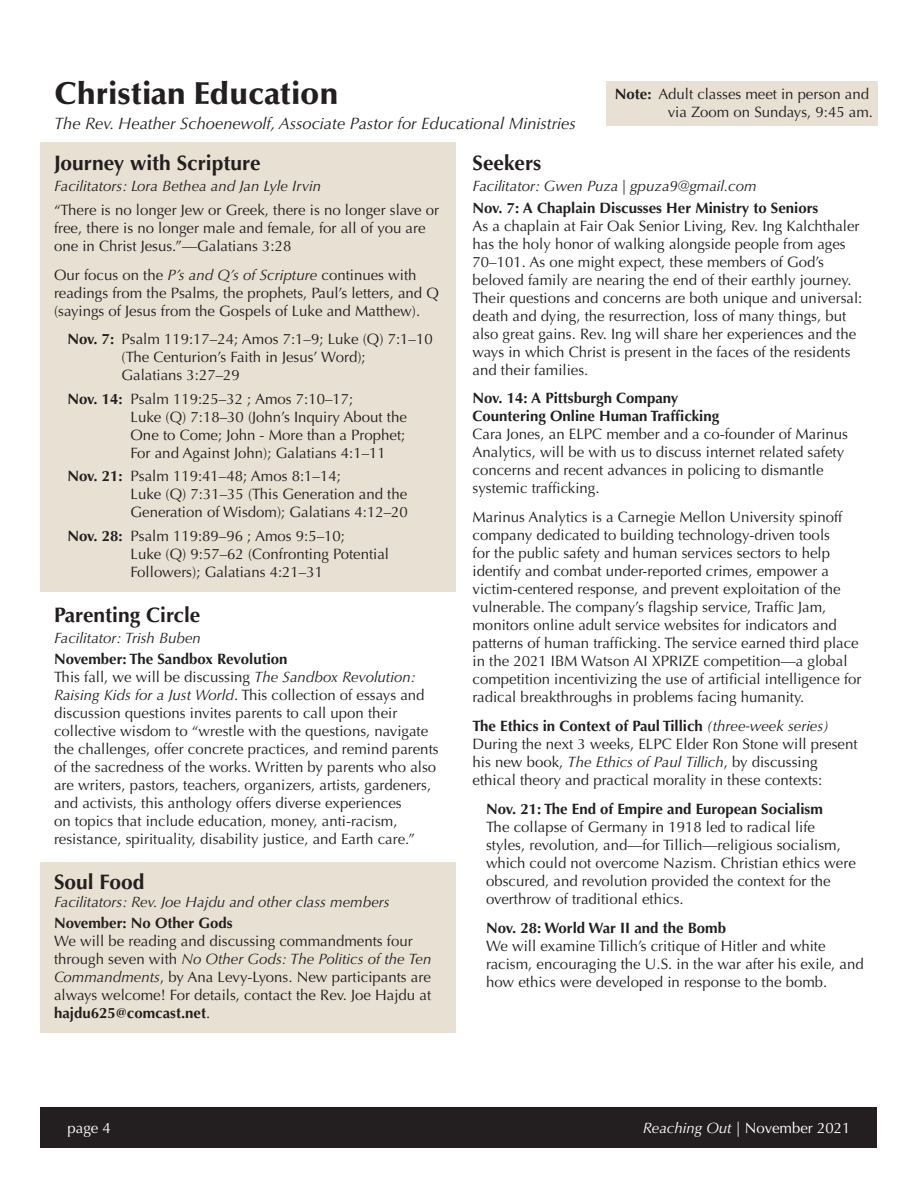
<style>
.page{position:relative;width:918px;height:1188px;background:#fff}
.page>*{position:absolute;margin:0;border:0;box-sizing:border-box;transform-origin:0 0}
.t1{font:900 31.5px "Optima LT Std";color:#231f20}
.t2{font:700 21px "Optima LT Std";color:#231f20}
.t3{font:italic 16.5px "Optima LT Std";color:#231f20}
.t4{font:15px/18px "Optima LT Std";color:#231f20}
.t5{font:700 15px/18px "Optima LT Std";color:#231f20}
.t6{font:italic 15px "Optima LT Std";color:#231f20}
.t7{font:15px "Optima LT Std";color:#fff}
.s1{font-weight:700}
.s2{font-style:italic}
.s3{font-weight:400;font-style:italic}
</style>
<div class="page">
<div style="left:40px;top:142px;width:416px;height:450px;background:#e8e1d3"></div>
<div style="left:40px;top:862px;width:416px;height:171px;background:#e8e1d3"></div>
<div style="left:606px;top:81px;width:272px;height:45px;background:#e8e1d3"></div>
<div style="left:40px;top:1107px;width:838px;height:41px;background:#231f20"></div>
<p class="t1" style="left:54px;top:75px;width:286px">Christian Education</p>
<p class="t3" style="left:54px;top:114px;width:523px">The Rev. Heather Schoenewolf, Associate Pastor for Educational Ministries</p>
<p class="t4" style="left:615px;top:86px;width:260px;text-align:right"><span class="s1">Note:</span> Adult classes meet in person and via Zoom on Sundays, 9:45 am.</p>
<p class="t2" style="left:54px;top:151px;width:208px">Journey with Scripture</p>
<p class="t6" style="left:54px;top:178px;width:269px">Facilitators: Lora Bethea and Jan Lyle Irvin</p>
<p class="t4" style="left:54px;top:201px;width:387px">“There is no longer Jew or Greek, there is no longer slave or free, there is no longer male and female, for all of you are one in Christ Jesus.”—Galatians 3:28</p>
<p class="t4" style="left:54px;top:266px;width:386px">Our focus on the <span class="s2">P’s and Q’s of Scripture</span> continues with readings from the Psalms, the prophets, Paul’s letters, and Q (sayings of Jesus from the Gospels of Luke and Matthew).</p>
<p class="t4" style="left:122px;top:331px;width:313px;text-indent:-54px"><span class="s1">Nov. 7:</span> Psalm 119:17–24; Amos 7:1–9; Luke (Q) 7:1–10 (The Centurion’s Faith in Jesus’ Word);<br>Galatians 3:27–29</p>
<p class="t4" style="left:130px;top:390px;width:278px;text-indent:-63px"><span class="s1">Nov. 14:</span> Psalm 119:25–32 ; Amos 7:10–17;<br>Luke (Q) 7:18–30 (John’s Inquiry About the One to Come; John - More than a Prophet; For and Against John); Galatians 4:1–11</p>
<p class="t4" style="left:130px;top:467px;width:279px;text-indent:-63px"><span class="s1">Nov. 21:</span> Psalm 119:41–48; Amos 8:1–14;<br>Luke (Q) 7:31–35 (This Generation and the<br>Generation of Wisdom); Galatians 4:12–20</p>
<p class="t4" style="left:130px;top:527px;width:260px;text-indent:-63px"><span class="s1">Nov. 28:</span> Psalm 119:89–96 ; Amos 9:5–10;<br>Luke (Q) 9:57–62 (Confronting Potential<br>Followers); Galatians 4:21–31</p>
<p class="t2" style="left:54px;top:602px;width:148px">Parenting Circle</p>
<p class="t6" style="left:54px;top:629px;width:148px">Facilitator: Trish Buben</p>
<p class="t5" style="left:54px;top:650px;width:235px">November: The Sandbox Revolution</p>
<p class="t4" style="left:54px;top:668px;width:386px">This fall, we will be discussing <span class="s2">The Sandbox Revolution:<br>Raising Kids for a Just World</span>. This collection of essays and discussion questions invites parents to call upon their collective wisdom to “wrestle with the questions, navigate the challenges, offer concrete practices, and remind parents of the sacredness of the works. Written by parents who also are writers, pastors, teachers, organizers, artists, gardeners, and activists, this anthology offers diverse experiences<br>on topics that include education, money, anti-racism, resistance, spirituality, disability justice, and Earth care.”</p>
<p class="t2" style="left:54px;top:870px;width:92px">Soul Food</p>
<p class="t6" style="left:54px;top:893px;width:337px">Facilitators: Rev. Joe Hajdu and other class members</p>
<p class="t5" style="left:54px;top:914px;width:180px">November: No Other Gods</p>
<p class="t4" style="left:54px;top:933px;width:379px">We will be reading and discussing commandments four through seven with <span class="s2">No Other Gods: The Politics of the Ten Commandments</span>, by Ana Levy-Lyons. New participants are always welcome! For details, contact the Rev. Joe Hajdu at <span class="s1">hajdu625@comcast.net</span>.</p>
<p class="t2" style="left:472px;top:151px;width:70px">Seekers</p>
<p class="t6" style="left:472px;top:178px;width:286px">Facilitator: Gwen Puza | gpuza9@gmail.com</p>
<p class="t5" style="left:472px;top:199px;width:347px">Nov. 7: A Chaplain Discusses Her Ministry to Seniors</p>
<p class="t4" style="left:472px;top:217px;width:391px">As a chaplain at Fair Oak Senior Living, Rev. Ing Kalchthaler has the holy honor of walking alongside people from ages 70–101. As one might expect, these members of God’s beloved family are nearing the end of their earthly journey.<br>Their questions and concerns are both unique and universal: death and dying, the resurrection, loss of many things, but also great gains. Rev. Ing will share her experiences and the ways in which Christ is present in the faces of the residents and their families.</p>
<p class="t5" style="left:472px;top:390px;width:248px">Nov. 14: A Pittsburgh Company<br>Countering Online Human Trafficking</p>
<p class="t4" style="left:472px;top:426px;width:377px">Cara Jones, an ELPC member and a co-founder of Marinus Analytics, will be with us to discuss internet related safety concerns and recent advances in policing to dismantle systemic trafficking.</p>
<p class="t4" style="left:472px;top:508px;width:391px">Marinus Analytics is a Carnegie Mellon University spinoff company dedicated to building technology-driven tools<br>for the public safety and human services sectors to help identify and combat under-reported crimes, empower a victim-centered response, and prevent exploitation of the vulnerable. The company’s flagship service, Traffic Jam, monitors online adult service websites for indicators and patterns of human trafficking. The service earned third place in the 2021 IBM Watson AI XPRIZE competition—a global competition incentivizing the use of artificial intelligence for radical breakthroughs in problems facing humanity.</p>
<p class="t5" style="left:472px;top:717px;width:358px">The Ethics in Context of Paul Tillich <span class="s3">(three-week series)</span></p>
<p class="t4" style="left:472px;top:735px;width:387px">During the next 3 weeks, ELPC Elder Ron Stone will present his new book, <span class="s2">The Ethics of Paul Tillich</span>, by discussing ethical theory and practical morality in these contexts:</p>
<p class="t5" style="left:486px;top:800px;width:338px">Nov. 21: The End of Empire and European Socialism</p>
<p class="t4" style="left:486px;top:818px;width:371px">The collapse of Germany in 1918 led to radical life styles, revolution, and—for Tillich—religious socialism, which could not overcome Nazism. Christian ethics were obscured, and revolution provided the context for the overthrow of traditional ethics.</p>
<p class="t5" style="left:486px;top:919px;width:242px">Nov. 28: World War II and the Bomb</p>
<p class="t4" style="left:486px;top:937px;width:379px">We will examine Tillich’s critique of Hitler and white racism, encouraging the U.S. in the war after his exile, and how ethics were developed in response to the bomb.</p>
<p class="t7" style="left:68px;top:1119px;width:45px">page 4</p>
<p class="t7" style="left:643px;top:1119px;width:209px"><span class="s2">Reaching Out</span> | November 2021</p>
</div>
